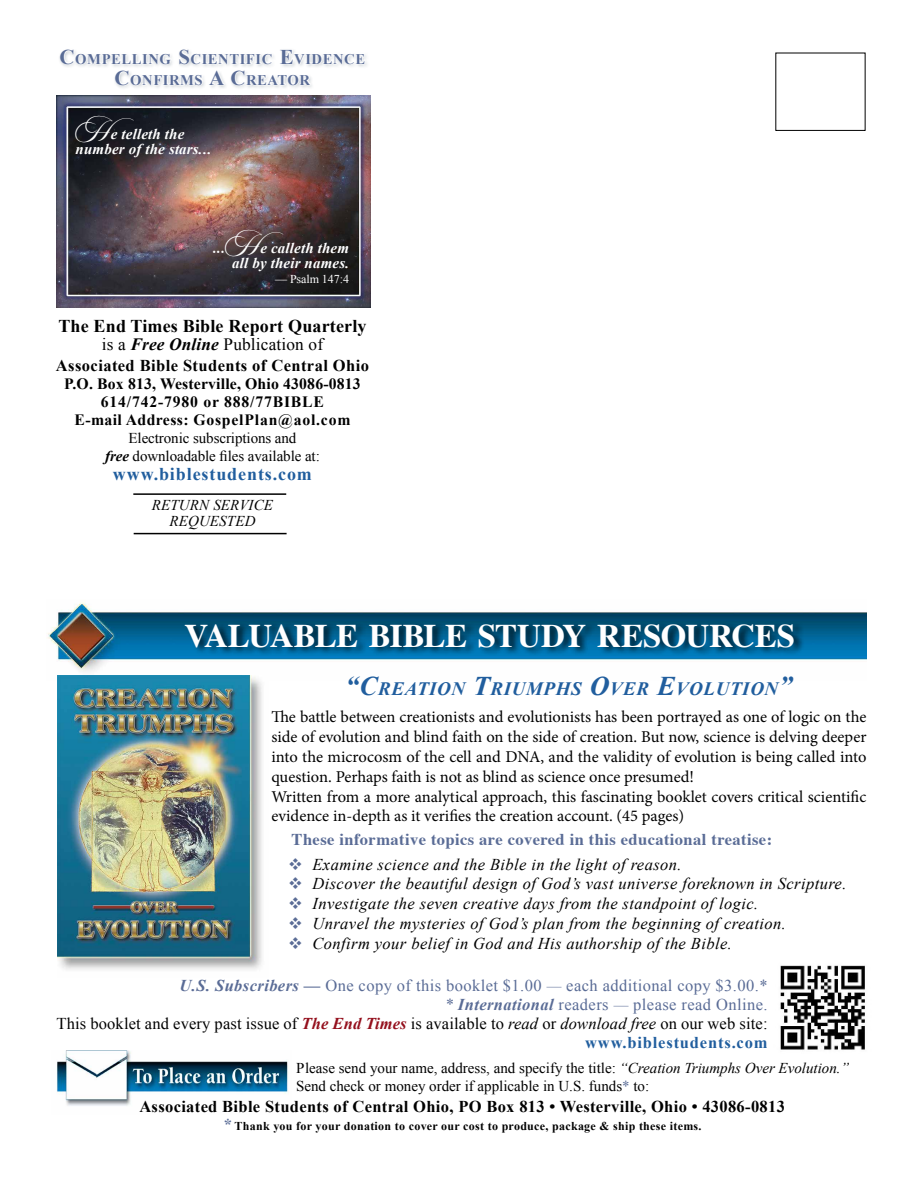
<style>
.page{position:relative;width:918px;height:1188px;background:#fff}
.page>*{position:absolute;margin:0;border:0;box-sizing:border-box;transform-origin:0 0}
.t1{font:700 33px "Times";letter-spacing:-.02em;color:#fff}
.t2{font:italic 700 18.9px "Times New Roman";letter-spacing:.035em;color:#215e9e}
.t3{font:700 18px "Times New Roman";letter-spacing:.01em;color:#000}
.t4{font:700 18px "Times New Roman";letter-spacing:.05em;color:#215e9e}
.t5{font:17.25px "Times New Roman";letter-spacing:.01em;color:#000}
.t6{font:16.5px/19.8px "Minion Pro";color:#000}
.t7{font:italic 16.5px "Times New Roman";letter-spacing:.025em;color:#000}
.t8{font:16.5px/18.8px "Times New Roman";letter-spacing:.025em;color:#5a6c96;text-align:right}
.t9{font:700 16.5px "Times New Roman";letter-spacing:.02em;color:#000}
.t10{font:700 16.5px "Times";letter-spacing:.025em;color:#5a6c96}
.t11{font:700 15.75px/18px "Times New Roman";letter-spacing:.025em;color:#000;text-align:center}
.t12{font:15px/17.2px "Times New Roman";color:#000}
.t13{font:italic 700 15px/15px "Times New Roman";letter-spacing:.01em;color:#fff}
.t14{font:italic 15px/16.5px "Times New Roman";letter-spacing:.01em;color:#000;text-align:center}
.t15{font:700 14.7px/21px "Times New Roman";letter-spacing:.035em;color:#5a6c96;text-align:center}
.t16{font:700 12px "Times New Roman";letter-spacing:.025em;color:#000}
.t17{font:12px "Times New Roman";letter-spacing:-.005em;color:#fff}
.s1{font-size:21px;color:#fff}
.s2{font-size:21px}
.s3{color:#fff}
.s4{font-family:"Aston Script Pro";font-style:normal;font-size:18px}
.s5{font-family:"Times"}
.s6{font-weight:700;font-style:italic}
.s7{font-size:27px}
.s8{color:#5a6c96}
.s9{font-style:italic}
.s10{color:#000}
.s11{font-weight:700;font-style:italic;color:#94101d}
.s12{font-style:italic;color:#000}
.s13{font-weight:700;color:#215e9e}
.s14{font-style:italic;font-size:16.5px;color:#5a6c96}
</style>
<div class="page">
<img style="left:56px;top:1050px;width:233px;height:56px">
<img style="left:47px;top:603px;width:820px;height:77px">
<div style="left:185px;top:621px;width:620px;height:35px;background:#000;opacity:.74"></div>
<img style="left:780px;top:965px;width:85px;height:85px">
<hr style="left:134px;top:533px;width:153px;height:1px;background:#000">
<hr style="left:133px;top:493px;width:153px;height:2px;background:#000">
<div style="left:58px;top:48px;width:311px;height:41px;background:#1d3648;opacity:.3"></div>
<svg style="left:59px;top:48px;width:307px;height:38px"></svg>
<img style="left:58px;top:675px;width:210px;height:295px">
<img style="left:56px;top:96px;width:314px;height:211px">
<p class="t15" style="left:60px;top:48px;width:307px"><span class="s1">C</span>OMPELLING <span class="s1">S</span>CIENTIFIC <span class="s2">E</span><span class="s3">VIDEN</span>C<span class="s3">E<br></span><span class="s1">C</span><span class="s3">ONFIRM</span>S <span class="s2">A</span> <span class="s1">C</span><span class="s3">REATOR</span></p>
<p class="t13" style="left:76px;top:126px;width:138px"><span class="s4">H</span>e telleth the number of the stars...</p>
<p class="t13" style="left:213px;top:240px;width:138px;text-align:right"><span class="s5">...</span><span class="s4">H</span>e calleth them all by their names.</p>
<p class="t17" style="left:275px;top:271px;width:75px">— Psalm 147:4</p>
<p class="t3" style="left:58px;top:313px;width:310px">The End Times Bible Report Quarterly</p>
<p class="t5" style="left:102px;top:332px;width:223px">is a <span class="s6">Free Online</span> Publication of</p>
<p class="t9" style="left:56px;top:354px;width:315px">Associated Bible Students of Central Ohio</p>
<p class="t11" style="left:64px;top:374px;width:298px">P.O. Box 813, Westerville, Ohio 43086-0813<br>614/742-7980 or 888/77BIBLE<br>E-mail Address: GospelPlan@aol.com</p>
<p class="t12" style="left:105px;top:429px;width:216px;line-height:18px;text-align:center">Electronic subscriptions and<br><span class="s6">free</span> downloadable files available at:</p>
<p class="t4" style="left:113px;top:462px;width:201px">www.biblestudents.com</p>
<p class="t14" style="left:152px;top:496px;width:123px">RETURN SERVICE<br>REQUESTED</p>
<h1 class="t1" style="left:185px;top:613px;width:612px">VALUABLE BIBLE STUDY RESOURCES</h1>
<p class="t2" style="left:345px;top:676px;width:449px"><span class="s7">“C</span>REATION <span class="s7">T</span>RIUMPHS <span class="s7">O</span>VER <span class="s7">E</span>VOLUTION<span class="s7">”</span></p>
<p class="t6" style="left:271px;top:707px;width:597px">The battle between creationists and evolutionists has been portrayed as one of logic on the side of evolution and blind faith on the side of creation. But now, science is delving deeper into the microcosm of the cell and DNA, and the validity of evolution is being called into question. Perhaps faith is not as blind as science once presumed!<br>Written from a more analytical approach, this fascinating booklet covers critical scientific evidence in-depth as it verifies the creation account. (45 pages)</p>
<p class="t10" style="left:292px;top:829px;width:482px">These informative topics are covered in this educational treatise:</p>
<p class="t7" style="left:288px;top:853px;width:395px"><span class="s8">❖</span> Examine science and the Bible in the light of reason.</p>
<p class="t7" style="left:288px;top:872px;width:560px"><span class="s8">❖</span> Discover the beautiful design of God’s vast universe foreknown in Scripture.</p>
<p class="t7" style="left:288px;top:892px;width:472px"><span class="s8">❖</span> Investigate the seven creative days from the standpoint of logic.</p>
<p class="t7" style="left:288px;top:912px;width:499px"><span class="s8">❖</span> Unravel the mysteries of God’s plan from the beginning of creation.</p>
<p class="t7" style="left:288px;top:932px;width:445px"><span class="s8">❖</span> Confirm your belief in God and His authorship of the Bible.</p>
<p class="t8" style="left:56px;top:976px;width:713px"><span class="s6">U.S. Subscribers —</span> One copy of this booklet $1.00 <span class="s9">—</span> each additional copy $3.00.*<br><span class="s9">*</span> <span class="s6">International</span> readers <span class="s9">—</span> please read Online.<br><span class="s10">This booklet and every past issue of</span> <span class="s11">The End Times</span> <span class="s10">is available to</span> <span class="s12">read</span> <span class="s10">or</span> <span class="s12">download free</span> <span class="s10">on our web site: </span><span class="s13">www.biblestudents.com</span></p>
<p class="t12" style="left:296px;top:1059px;width:555px">Please send your name, address, and specify the title: <span class="s9">“Creation Triumphs Over Evolution.”<br></span>Send check or money order if applicable in U.S. funds<span class="s8">*</span> to:</p>
<p class="t9" style="left:139px;top:1095px;width:647px">Associated Bible Students of Central Ohio, PO Box 813 • Westerville, Ohio • 43086-0813</p>
<p class="t16" style="left:223px;top:1118px;width:480px"><span class="s14">*</span> Thank you for your donation to cover our cost to produce, package &amp; ship these items.</p>
</div>
